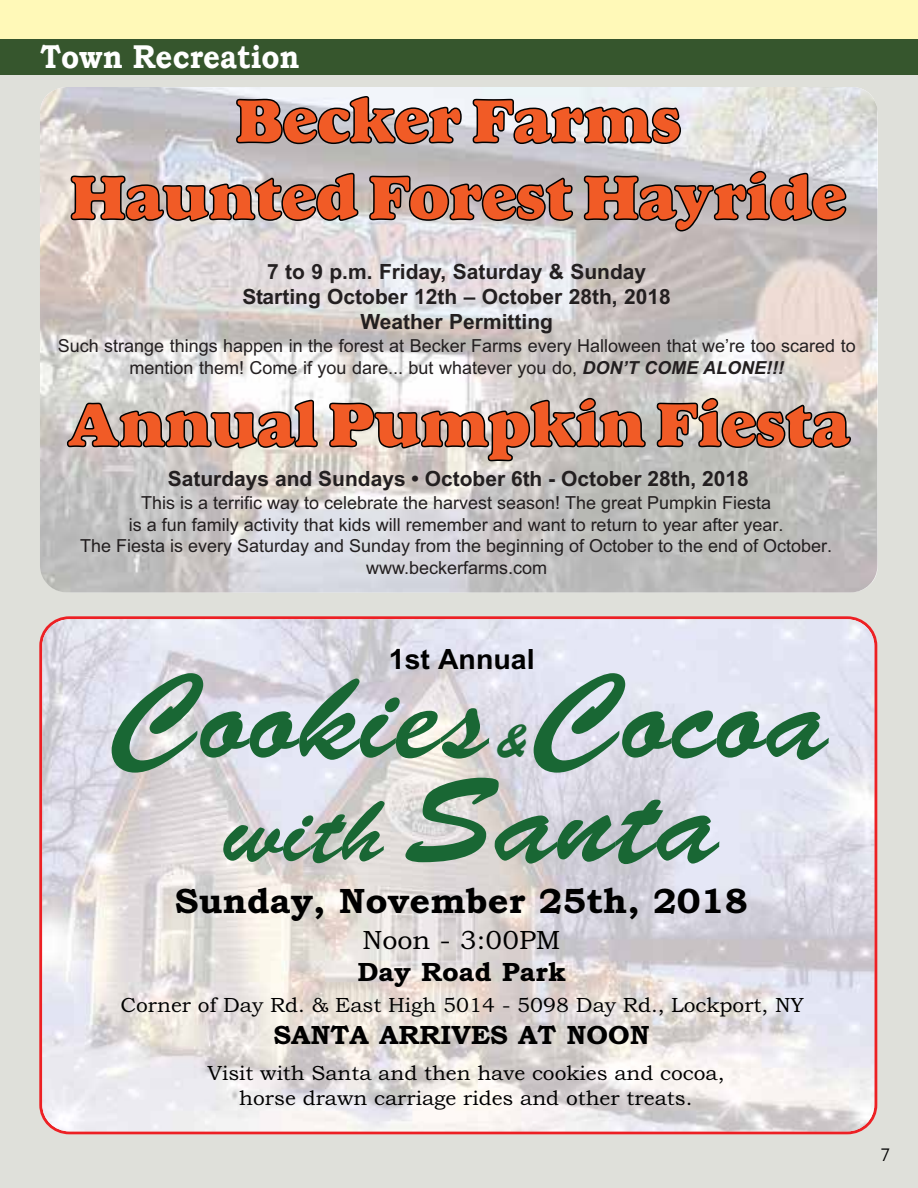
<style>
.page{position:relative;width:918px;height:1188px;background:#dfe0da}
.page>*{position:absolute;margin:0;border:0;box-sizing:border-box;transform-origin:0 0}
.t1{font:121.95px "Brush Script DTC";color:#196734}
.t2{font:64.05px/76.8px "Goudy Hea P";color:#f15b26;text-align:center}
.t3{font:48.45px "Brush Script DTC";color:#196734}
.t4{font:700 35.25px "Bookman Old Style";color:#000}
.t5{font:700 33px "Bookman Old Style";color:#fff;scale:.89 1}
.t6{font:700 27.9px "Arial";color:#000}
.t7{font:700 26.4px "Bookman Old Style";color:#000}
.t8{font:26.4px "Bookman Old Style";color:#000}
.t9{font:700 21px/25.2px "Arial";color:#231f20;text-align:center}
.t10{font:20.55px/24.8px "Bookman Old Style";color:#000;text-align:center}
.t11{font:300 19.5px "Agenda";color:#000}
.t12{font:18px/21.6px "Arial";color:#231f20;text-align:center}
.s1{font-weight:700;font-style:italic}
.s2{font-size:92.55px}
</style>
<div class="page">
<div style="left:0;top:0;width:918px;height:42px;background:#fff9b8"></div>
<div style="left:0;top:40px;width:918px;height:35px;background:#36562d"></div>
<img style="left:40px;top:87px;width:838px;height:505px">
<svg style="left:235px;top:95px;width:227px;height:50px"></svg>
<svg style="left:472px;top:98px;width:210px;height:47px"></svg>
<svg style="left:70px;top:172px;width:289px;height:50px"></svg>
<svg style="left:368px;top:175px;width:206px;height:47px"></svg>
<svg style="left:583px;top:170px;width:264px;height:62px"></svg>
<svg style="left:66px;top:399px;width:253px;height:50px"></svg>
<svg style="left:328px;top:397px;width:318px;height:65px"></svg>
<svg style="left:656px;top:397px;width:196px;height:52px"></svg>
<img style="left:42px;top:619px;width:832px;height:512px">
<h3 class="t5" style="left:41px;top:32px;width:293px">Town Recreation</h3>
<h2 class="t2" style="left:71px;top:88px;width:777px">Becker Farms<br>Haunted Forest Hayride</h2>
<p class="t9" style="left:243px;top:259px;width:430px">7 to 9 p.m. Friday, Saturday &amp; Sunday<br>Starting October 12th – October 28th, 2018<br>Weather Permitting</p>
<p class="t12" style="left:58px;top:335px;width:799px">Such strange things happen in the forest at Becker Farms every Halloween that we’re too scared to mention them! Come if you dare... but whatever you do, <span class="s1">DON’T COME ALONE!!!</span></p>
<h2 class="t2" style="left:67px;top:391px;width:784px">Annual Pumpkin Fiesta</h2>
<p class="t9" style="left:168px;top:466px;width:583px">Saturdays and Sundays • October 6th - October 28th, 2018</p>
<p class="t12" style="left:80px;top:492px;width:753px">This is a terrific way to celebrate the harvest season! The great Pumpkin Fiesta<br>is a fun family activity that kids will remember and want to return to year after year.<br>The Fiesta is every Saturday and Sunday from the beginning of October to the end of October. www.beckerfarms.com</p>
<h3 class="t6" style="left:389px;top:639px;width:147px">1st Annual</h3>
<h1 class="t1" style="left:115px;top:649px;width:715px">Cookies Cocoa</h1>
<h3 class="t3" style="left:497px;top:714px;width:33px">&amp;</h3>
<h1 class="t1" style="left:223px;top:753px;width:497px"><span class="s2">with</span> Santa</h1>
<h3 class="t4" style="left:175px;top:875px;width:575px">Sunday, November 25th, 2018</h3>
<h3 class="t8" style="left:362px;top:923px;width:200px">Noon - 3:00PM</h3>
<h3 class="t7" style="left:357px;top:952px;width:210px">Day Road Park</h3>
<p class="t10" style="left:121px;top:993px;width:685px">Corner of Day Rd. &amp; East High 5014 - 5098 Day Rd., Lockport, NY</p>
<h3 class="t7" style="left:273px;top:1016px;width:378px">SANTA ARRIVES AT NOON</h3>
<p class="t10" style="left:207px;top:1061px;width:519px">Visit with Santa and then have cookies and cocoa, horse drawn carriage rides and other treats.</p>
<p class="t11" style="left:881px;top:1143px;width:10px">7</p>
</div>
